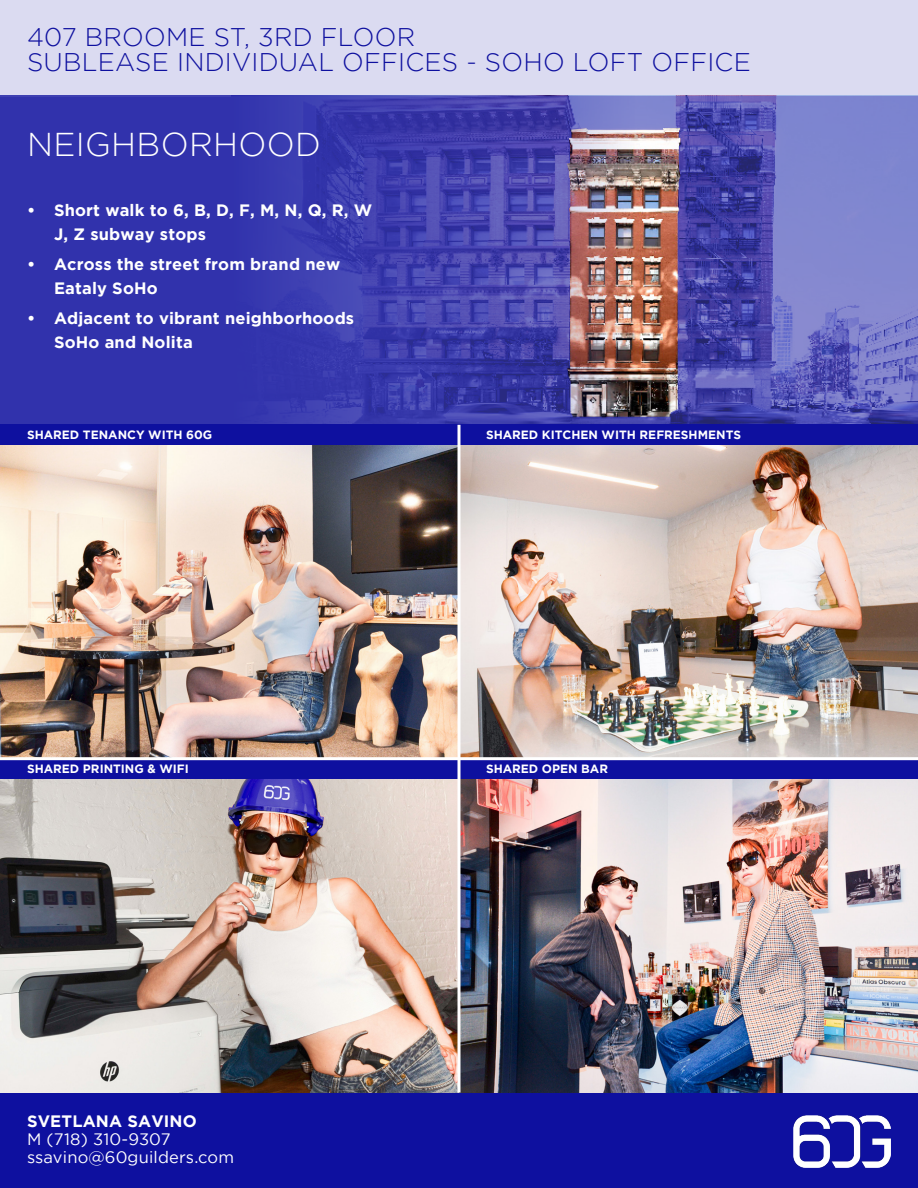
<style>
.page{position:relative;width:918px;height:1188px;background:#fff}
.page>*{position:absolute;margin:0;border:0;box-sizing:border-box;transform-origin:0 0}
.t1{font:300 33px "Gotham";letter-spacing:.01em;color:#fff}
.t2{font:300 25.5px "Gotham";letter-spacing:.01em;color:#0e109f}
.t3{font:700 16.5px/24px "Gotham";letter-spacing:.01em;color:#fff}
.t4{font:16.5px "Gotham";letter-spacing:.01em;color:#fff}
.t5{font:700 12px "Gotham";color:#fff}
</style>
<div class="page">
<div style="left:0;top:0;width:918px;height:95px;background:#dbdbf1"></div>
<div style="left:0;top:1093px;width:918px;height:95px;background:#0e109f"></div>
<img style="left:230px;top:95px;width:688px;height:330px">
<div style="left:0;top:97px;width:230px;height:330px;background:#3132ac"></div>
<img style="left:0;top:445px;width:918px;height:648px">
<div style="left:459px;top:759px;width:459px;height:20px;background:#0e109f"></div>
<div style="left:0;top:759px;width:459px;height:20px;background:#0e109f"></div>
<div style="left:0;top:425px;width:459px;height:20px;background:#0e109f"></div>
<div style="left:459px;top:425px;width:459px;height:20px;background:#0e109f"></div>
<img style="left:794px;top:1115px;width:97px;height:52px">
<hr style="left:458px;top:425px;width:2px;height:668px;background:#fff">
<hr style="left:0;top:757px;width:918px;height:3px;background:#fff">
<p class="t2" style="left:27px;top:23px;width:390px">407 BROOME ST, 3RD FLOOR</p>
<p class="t2" style="left:27px;top:48px;width:725px">SUBLEASE INDIVIDUAL OFFICES - SOHO LOFT OFFICE</p>
<p class="t1" style="left:27px;top:126px;width:296px">NEIGHBORHOOD</p>
<p class="t3" style="left:54px;top:198px;width:320px;text-indent:-27px">• Short walk to 6, B, D, F, M, N, Q, R, W<br>J, Z subway stops</p>
<p class="t3" style="left:54px;top:252px;width:288px;text-indent:-27px">• Across the street from brand new<br>Eataly SoHo</p>
<p class="t3" style="left:54px;top:306px;width:302px;text-indent:-27px">• Adjacent to vibrant neighborhoods<br>SoHo and Nolita</p>
<p class="t5" style="left:27px;top:428px;width:187px">SHARED TENANCY WITH 60G</p>
<p class="t5" style="left:486px;top:428px;width:257px">SHARED KITCHEN WITH REFRESHMENTS</p>
<p class="t5" style="left:27px;top:762px;width:163px">SHARED PRINTING &amp; WIFI</p>
<p class="t5" style="left:486px;top:762px;width:124px">SHARED OPEN BAR</p>
<p class="t3" style="left:27px;top:1109px;width:171px">SVETLANA SAVINO</p>
<p class="t4" style="left:27px;top:1130px;width:145px">M (718) 310-9307</p>
<p class="t4" style="left:27px;top:1148px;width:209px">ssavino@60guilders.com</p>
</div>
